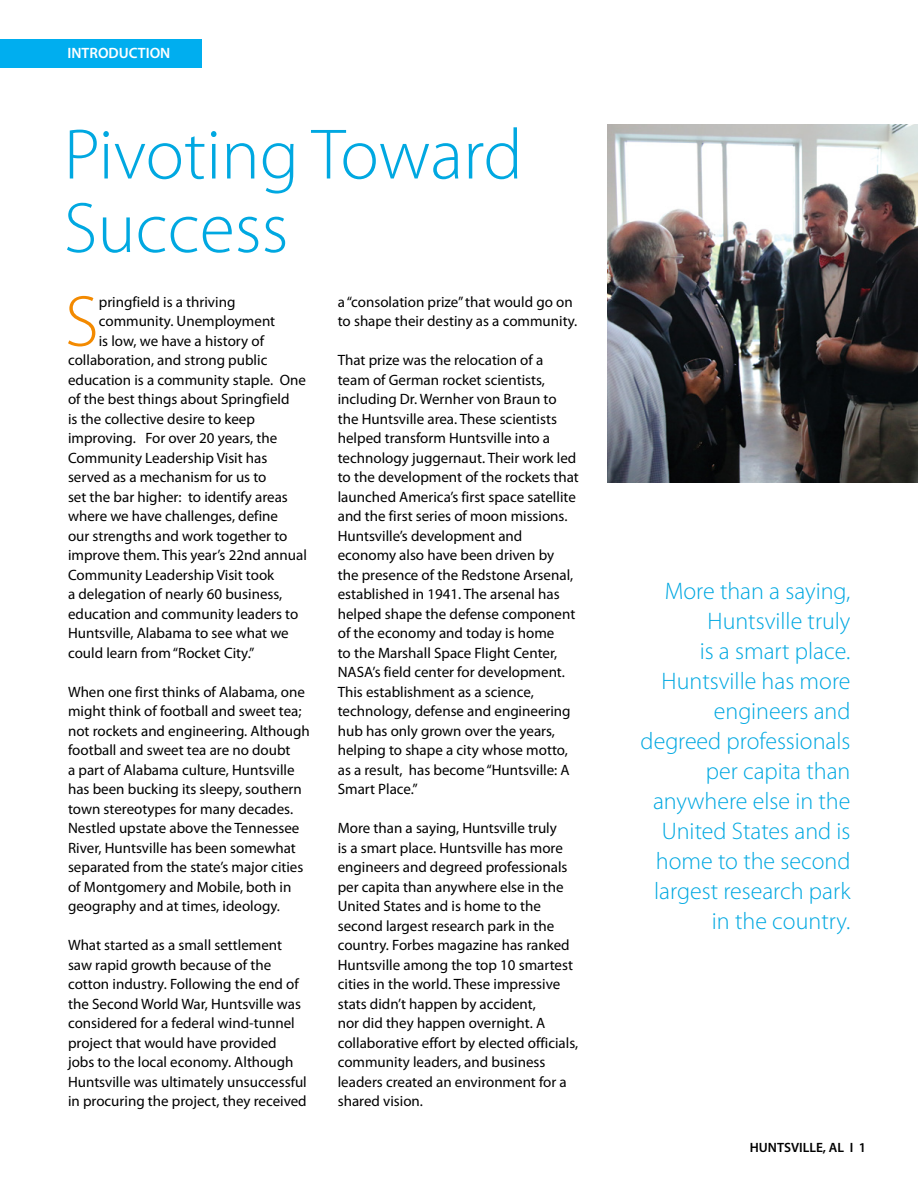
<style>
.page{position:relative;width:918px;height:1188px;background:#fff}
.page>*{position:absolute;margin:0;border:0;box-sizing:border-box;transform-origin:0 0}
.t1{font:300 72.9px "Myriad Pro";color:#f38a00}
.t2{font:300 72px/73.5px "Myriad Pro";color:#00a8e1}
.t3{font:300 24px/30px "Myriad Pro";color:#00a8e1;text-align:right}
.t4{font:15px/19.5px "Myriad Pro";color:#000}
.t5{font:600 15px "Myriad Pro";color:#fff}
.t6{font:600 13.5px "Myriad Pro";color:#000}
</style>
<div class="page">
<div style="left:0;top:39px;width:201px;height:29px;background:#00aeef"></div>
<img style="left:608px;top:124px;width:310px;height:359px">
<p class="t5" style="left:68px;top:44px;width:104px">INTRODUCTION</p>
<h2 class="t2" style="left:64px;top:119px;width:460px">Pivoting Toward<br>Success</h2>
<h1 class="t1" style="left:65px;top:281px;width:35px">S</h1>
<p class="t4" style="left:99px;top:292px;width:138px">pringfield is a thriving</p>
<p class="t4" style="left:99px;top:311px;width:178px">community. Unemployment</p>
<p class="t4" style="left:99px;top:331px;width:167px">is low, we have a history of</p>
<p class="t4" style="left:68px;top:350px;width:201px">collaboration, and strong public</p>
<p class="t4" style="left:68px;top:370px;width:239px">education is a community staple. One</p>
<p class="t4" style="left:68px;top:389px;width:223px">of the best things about Springfield</p>
<p class="t4" style="left:68px;top:409px;width:188px">is the collective desire to keep</p>
<p class="t4" style="left:68px;top:428px;width:211px">improving. For over 20 years, the</p>
<p class="t4" style="left:68px;top:448px;width:201px">Community Leadership Visit has</p>
<p class="t4" style="left:68px;top:467px;width:200px">served as a mechanism for us to</p>
<p class="t4" style="left:68px;top:487px;width:221px">set the bar higher: to identify areas</p>
<p class="t4" style="left:68px;top:506px;width:211px">where we have challenges, define</p>
<p class="t4" style="left:68px;top:526px;width:221px">our strengths and work together to</p>
<p class="t4" style="left:68px;top:545px;width:240px">improve them. This year’s 22nd annual</p>
<p class="t4" style="left:68px;top:565px;width:208px">Community Leadership Visit took</p>
<p class="t4" style="left:68px;top:584px;width:216px">a delegation of nearly 60 business,</p>
<p class="t4" style="left:68px;top:604px;width:232px">education and community leaders to</p>
<p class="t4" style="left:68px;top:623px;width:222px">Huntsville, Alabama to see what we</p>
<p class="t4" style="left:68px;top:643px;width:188px">could learn from “Rocket City.”</p>
<p class="t4" style="left:68px;top:682px;width:243px">When one first thinks of Alabama, one might think of football and sweet tea; not rockets and engineering. Although football and sweet tea are no doubt<br>a part of Alabama culture, Huntsville has been bucking its sleepy, southern town stereotypes for many decades.<br>Nestled upstate above the Tennessee River, Huntsville has been somewhat separated from the state’s major cities of Montgomery and Mobile, both in geography and at times, ideology.</p>
<p class="t4" style="left:68px;top:935px;width:240px">What started as a small settlement saw rapid growth because of the cotton industry. Following the end of the Second World War, Huntsville was considered for a federal wind-tunnel project that would have provided<br>jobs to the local economy. Although Huntsville was ultimately unsuccessful in procuring the project, they received</p>
<p class="t4" style="left:338px;top:292px;width:241px">a “consolation prize” that would go on to shape their destiny as a community.</p>
<p class="t4" style="left:338px;top:350px;width:243px">That prize was the relocation of a team of German rocket scientists, including Dr. Wernher von Braun to the Huntsville area. These scientists helped transform Huntsville into a technology juggernaut. Their work led to the development of the rockets that launched America’s first space satellite and the first series of moon missions.<br>Huntsville’s development and economy also have been driven by<br>the presence of the Redstone Arsenal, established in 1941. The arsenal has helped shape the defense component of the economy and today is home<br>to the Marshall Space Flight Center, NASA’s field center for development.<br>This establishment as a science, technology, defense and engineering hub has only grown over the years, helping to shape a city whose motto, as a result, has become “Huntsville: A Smart Place.”</p>
<p class="t4" style="left:338px;top:818px;width:242px">More than a saying, Huntsville truly<br>is a smart place. Huntsville has more engineers and degreed professionals per capita than anywhere else in the United States and is home to the second largest research park in the country. Forbes magazine has ranked Huntsville among the top 10 smartest cities in the world. These impressive stats didn’t happen by accident,<br>nor did they happen overnight. A collaborative effort by elected officials, community leaders, and business leaders created an environment for a shared vision.</p>
<h3 class="t3" style="left:641px;top:577px;width:211px">More than a saying,<br>Huntsville truly<br>is a smart place.<br>Huntsville has more engineers and degreed professionals per capita than anywhere else in the<br>United States and is home to the second largest research park in the country.</h3>
<p class="t6" style="left:750px;top:1139px;width:118px">HUNTSVILLE, AL I 1</p>
</div>
